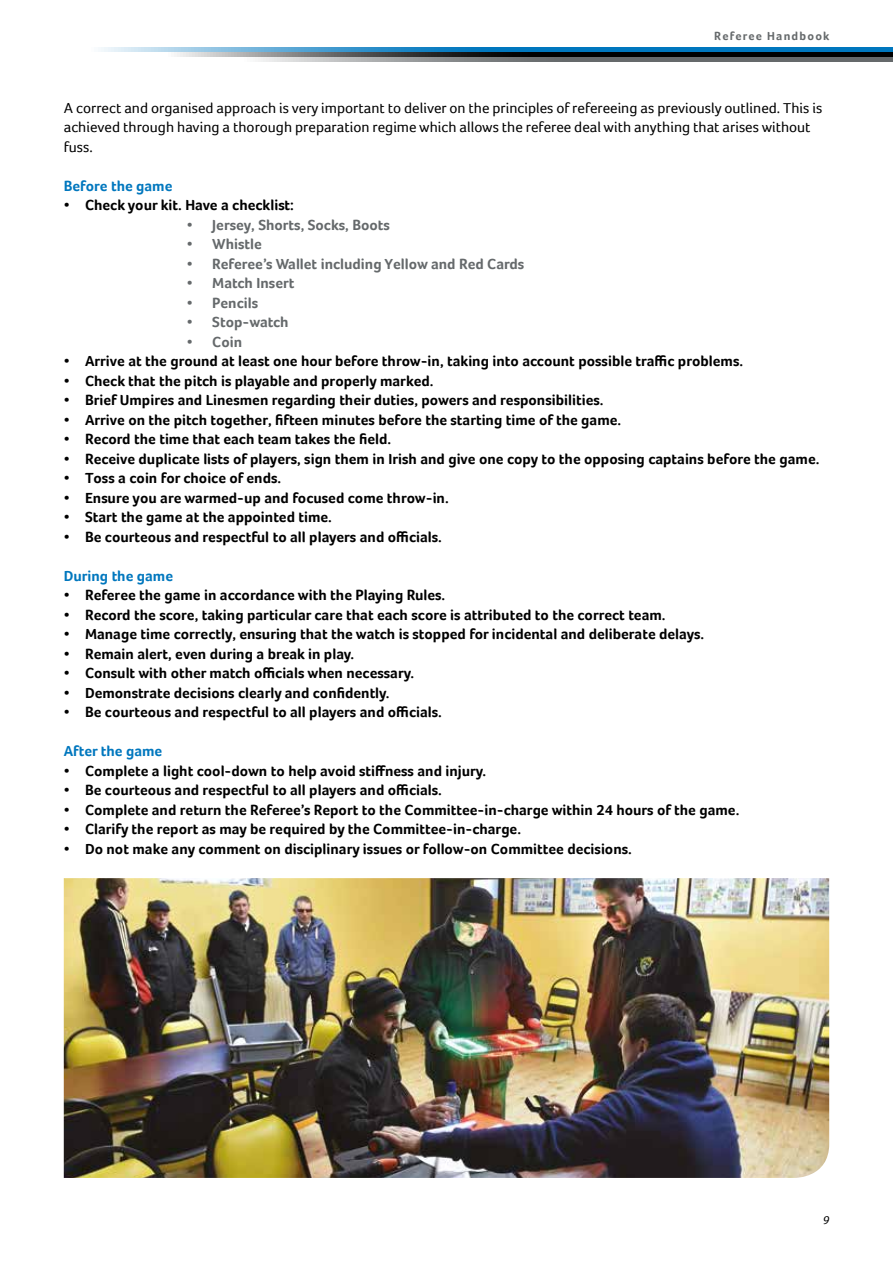
<style>
.page{position:relative;width:893px;height:1263px;background:#fff}
.page>*{position:absolute;margin:0;border:0;box-sizing:border-box;transform-origin:0 0}
.t1{font:700 15px "Foco";color:#000}
.t2{font:15px/19.5px "Foco";color:#000}
.t3{font:700 15px "Foco";color:#65696b}
.t4{font:700 15px "Foco";color:#0077be}
.t5{font:700 12px "Foco";letter-spacing:.1em;color:#65696b}
.t6{font:italic 12px "Foco";color:#000}
</style>
<div class="page">
<svg style="left:101px;top:48px;width:792px;height:4px;background:#3090ca"></svg>
<svg style="left:177px;top:52px;width:716px;height:5px;background:#303030"></svg>
<svg style="left:258px;top:57px;width:635px;height:5px;background:#818486"></svg>
<img style="left:64px;top:878px;width:765px;height:300px">
<p class="t5" style="left:714px;top:29px;width:117px">Referee Handbook</p>
<p class="t2" style="left:64px;top:98px;width:760px">A correct and organised approach is very important to deliver on the principles of refereeing as previously outlined. This is achieved through having a thorough preparation regime which allows the referee deal with anything that arises without fuss.</p>
<p class="t4" style="left:64px;top:177px;width:110px">Before the game</p>
<p class="t1" style="left:64px;top:196px;width:232px">• Check your kit. Have a checklist:</p>
<p class="t3" style="left:187px;top:216px;width:205px">• Jersey, Shorts, Socks, Boots</p>
<p class="t3" style="left:187px;top:235px;width:76px">• Whistle</p>
<p class="t3" style="left:187px;top:255px;width:339px">• Referee’s Wallet including Yellow and Red Cards</p>
<p class="t3" style="left:187px;top:274px;width:109px">• Match Insert</p>
<p class="t3" style="left:187px;top:294px;width:73px">• Pencils</p>
<p class="t3" style="left:187px;top:313px;width:103px">• Stop-watch</p>
<p class="t3" style="left:187px;top:333px;width:57px">• Coin</p>
<p class="t1" style="left:64px;top:352px;width:681px">• Arrive at the ground at least one hour before throw-in, taking into account possible traffic problems.</p>
<p class="t1" style="left:64px;top:372px;width:371px">• Check that the pitch is playable and properly marked.</p>
<p class="t1" style="left:64px;top:391px;width:541px">• Brief Umpires and Linesmen regarding their duties, powers and responsibilities.</p>
<p class="t1" style="left:64px;top:411px;width:559px">• Arrive on the pitch together, fifteen minutes before the starting time of the game.</p>
<p class="t1" style="left:64px;top:430px;width:329px">• Record the time that each team takes the field.</p>
<p class="t1" style="left:64px;top:450px;width:757px">• Receive duplicate lists of players, sign them in Irish and give one copy to the opposing captains before the game.</p>
<p class="t1" style="left:64px;top:469px;width:219px">• Toss a coin for choice of ends.</p>
<p class="t1" style="left:64px;top:489px;width:386px">• Ensure you are warmed-up and focused come throw-in.</p>
<p class="t1" style="left:64px;top:508px;width:270px">• Start the game at the appointed time.</p>
<p class="t1" style="left:64px;top:528px;width:380px">• Be courteous and respectful to all players and officials.</p>
<p class="t4" style="left:64px;top:567px;width:111px">During the game</p>
<p class="t1" style="left:64px;top:586px;width:383px">• Referee the game in accordance with the Playing Rules.</p>
<p class="t1" style="left:64px;top:606px;width:603px">• Record the score, taking particular care that each score is attributed to the correct team.</p>
<p class="t1" style="left:64px;top:625px;width:642px">• Manage time correctly, ensuring that the watch is stopped for incidental and deliberate delays.</p>
<p class="t1" style="left:64px;top:645px;width:292px">• Remain alert, even during a break in play.</p>
<p class="t1" style="left:64px;top:664px;width:352px">• Consult with other match officials when necessary.</p>
<p class="t1" style="left:64px;top:684px;width:327px">• Demonstrate decisions clearly and confidently.</p>
<p class="t1" style="left:64px;top:703px;width:380px">• Be courteous and respectful to all players and officials.</p>
<p class="t4" style="left:64px;top:742px;width:100px">After the game</p>
<p class="t1" style="left:64px;top:762px;width:424px">• Complete a light cool-down to help avoid stiffness and injury.</p>
<p class="t1" style="left:64px;top:781px;width:380px">• Be courteous and respectful to all players and officials.</p>
<p class="t1" style="left:64px;top:801px;width:677px">• Complete and return the Referee’s Report to the Committee-in-charge within 24 hours of the game.</p>
<p class="t1" style="left:64px;top:820px;width:459px">• Clarify the report as may be required by the Committee-in-charge.</p>
<p class="t1" style="left:64px;top:840px;width:570px">• Do not make any comment on disciplinary issues or follow-on Committee decisions.</p>
<p class="t6" style="left:823px;top:1213px;width:10px">9</p>
</div>
